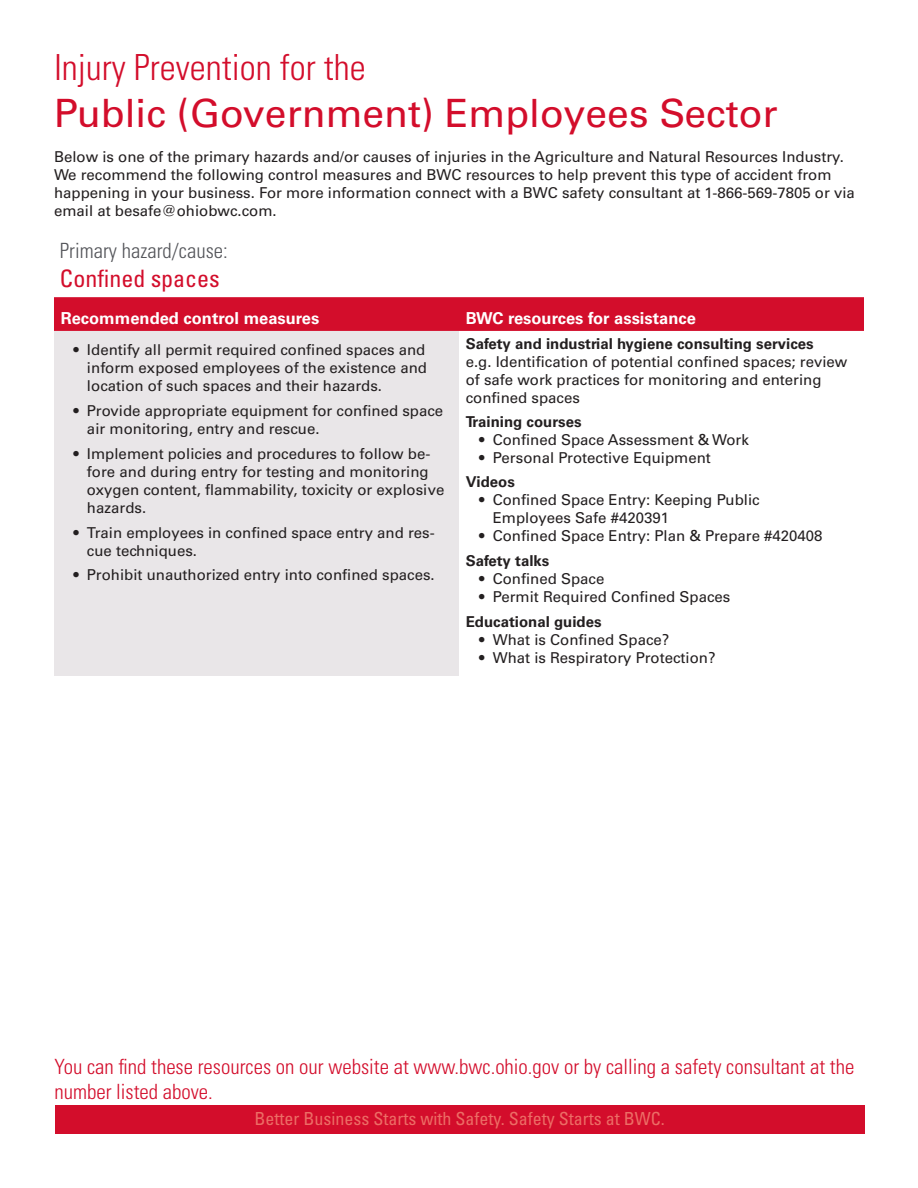
<style>
.page{position:relative;width:918px;height:1188px;background:#fff}
.page>*{position:absolute;margin:0;border:0;box-sizing:border-box;transform-origin:0 0}
.t1{font:39px "Univers LT Std";color:#d30d2b}
.t2{font:300 condensed 36px "Univers LT Std";color:#d30d2b}
.Subhead{font:condensed 24px "Univers LT Std";color:#d30d2b}
.t3{font:300 condensed 21px/25.2px "Univers LT Std";color:#d30d2b}
.Subhead-2{font:300 condensed 21px "Univers LT Std";color:#54555a}
.t4{font:condensed 18px "Univers LT Std";color:#ec6d65}
.t5{font:700 16.5px "Univers LT Std";color:#fff}
.bullets_in_chart{font:15px/18px "Univers LT Std";color:#231f20}
.bullets_in_chart-2{font:700 15px "Univers LT Std";color:#231f20}
</style>
<div class="page">
<div style="left:55px;top:1106px;width:810px;height:28px;background:#d30d2b"></div>
<div style="left:54px;top:297px;width:810px;height:34px;background:#d30d2b"></div>
<div style="left:54px;top:331px;width:405px;height:344px;background:#e9e6e8"></div>
<h2 class="t2" style="left:54px;top:46px;width:313px">Injury Prevention for the</h2>
<h1 class="t1" style="left:54px;top:90px;width:725px">Public (Government) Employees Sector</h1>
<p class="bullets_in_chart" style="left:54px;top:148px;width:802px">Below is one of the primary hazards and/or causes of injuries in the Agriculture and Natural Resources Industry.<br>We recommend the following control measures and BWC resources to help prevent this type of accident from happening in your business. For more information connect with a BWC safety consultant at 1-866-569-7805 or via email at besafe@ohiobwc.com.</p>
<p class="Subhead-2" style="left:60px;top:238px;width:169px">Primary hazard/cause:</p>
<p class="Subhead" style="left:60px;top:263px;width:161px">Confined spaces</p>
<p class="t5" style="left:61px;top:309px;width:260px">Recommended control measures</p>
<p class="t5" style="left:466px;top:309px;width:232px">BWC resources for assistance</p>
<p class="bullets_in_chart" style="left:87px;top:341px;width:342px;text-align:justify;text-indent:-14px">• Identify all permit required confined spaces and inform exposed employees of the existence and location of such spaces and their hazards.</p>
<p class="bullets_in_chart" style="left:87px;top:402px;width:358px;text-indent:-14px">• Provide appropriate equipment for confined space air monitoring, entry and rescue.</p>
<p class="bullets_in_chart" style="left:87px;top:445px;width:359px;text-indent:-14px">• Implement policies and procedures to follow be&shy;fore and during entry for testing and monitoring oxygen content, flammability, toxicity or explosive hazards.</p>
<p class="bullets_in_chart" style="left:87px;top:523px;width:349px;text-indent:-14px">• Train employees in confined space entry and res&shy;cue techniques.</p>
<p class="bullets_in_chart" style="left:73px;top:566px;width:363px">• Prohibit unauthorized entry into confined spaces.</p>
<p class="bullets_in_chart-2" style="left:466px;top:334px;width:349px">Safety and industrial hygiene consulting services</p>
<p class="bullets_in_chart" style="left:466px;top:352px;width:383px">e.g. Identification of potential confined spaces; review of safe work practices for monitoring and entering confined spaces</p>
<p class="bullets_in_chart-2" style="left:466px;top:413px;width:117px">Training courses</p>
<p class="bullets_in_chart" style="left:479px;top:431px;width:271px">• Confined Space Assessment &amp; Work</p>
<p class="bullets_in_chart" style="left:479px;top:449px;width:233px">• Personal Protective Equipment</p>
<p class="bullets_in_chart-2" style="left:466px;top:473px;width:51px">Videos</p>
<p class="bullets_in_chart" style="left:493px;top:491px;width:268px;text-indent:-14px">• Confined Space Entry: Keeping Public<br>Employees Safe #420391</p>
<p class="bullets_in_chart" style="left:479px;top:527px;width:345px">• Confined Space Entry: Plan &amp; Prepare #420408</p>
<p class="bullets_in_chart-2" style="left:466px;top:552px;width:85px">Safety talks</p>
<p class="bullets_in_chart" style="left:479px;top:569px;width:127px">• Confined Space</p>
<p class="bullets_in_chart" style="left:479px;top:587px;width:253px">• Permit Required Confined Spaces</p>
<p class="bullets_in_chart-2" style="left:466px;top:613px;width:137px">Educational guides</p>
<p class="bullets_in_chart" style="left:479px;top:631px;width:192px">• What is Confined Space?</p>
<p class="bullets_in_chart" style="left:479px;top:649px;width:238px">• What is Respiratory Protection?</p>
<h3 class="t3" style="left:54px;top:1054px;width:802px">You can find these resources on our website at www.bwc.ohio.gov or by calling a safety consultant at the number listed above.</h3>
<p class="t4" style="left:254px;top:1108px;width:412px">Better Business Starts with Safety. Safety Starts at BWC.</p>
</div>
